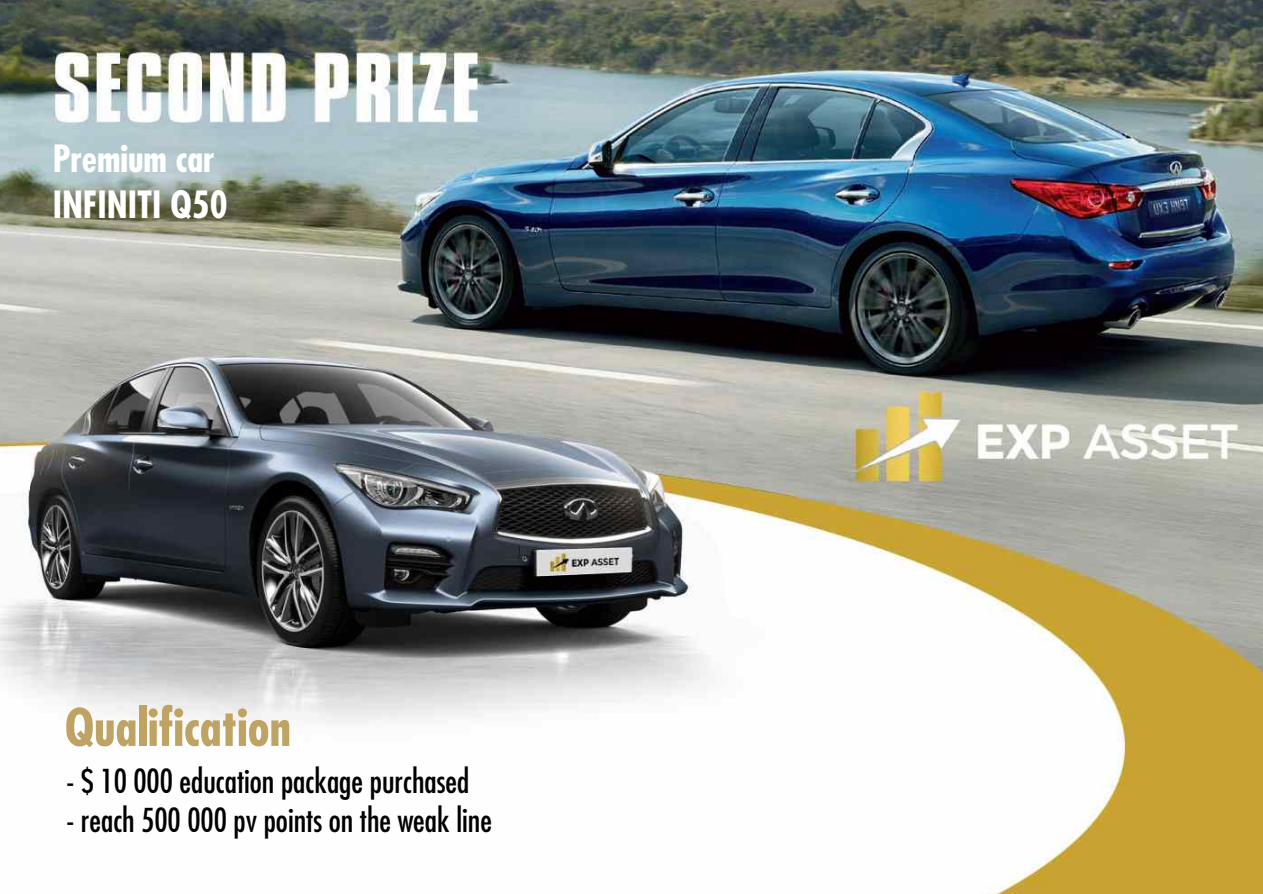
<style>
.page{position:relative;width:1263px;height:894px;background:#fff}
.page>*{position:absolute;margin:0;border:0;box-sizing:border-box;transform-origin:0 0}
.t1{font:700 50.25px "PL Fujiyama";color:#bfa363}
.t2{font:700 36.6px/45.9px "PL Fujiyama";color:#fff}
.t3{font:32.1px "PL Fujiyama";color:#000}
</style>
<div class="page">
<img style="left:0;top:0;width:1263px;height:894px">
<p class="t2" style="left:53px;top:136px;width:177px">Premium car<br>INFINITI Q50</p>
<h1 class="t1" style="left:65px;top:699px;width:228px">Qualification</h1>
<p class="t3" style="left:66px;top:763px;width:404px">- $ 10 000 education package purchased</p>
<p class="t3" style="left:66px;top:802px;width:427px">- reach 500 000 pv points on the weak line</p>
</div>
